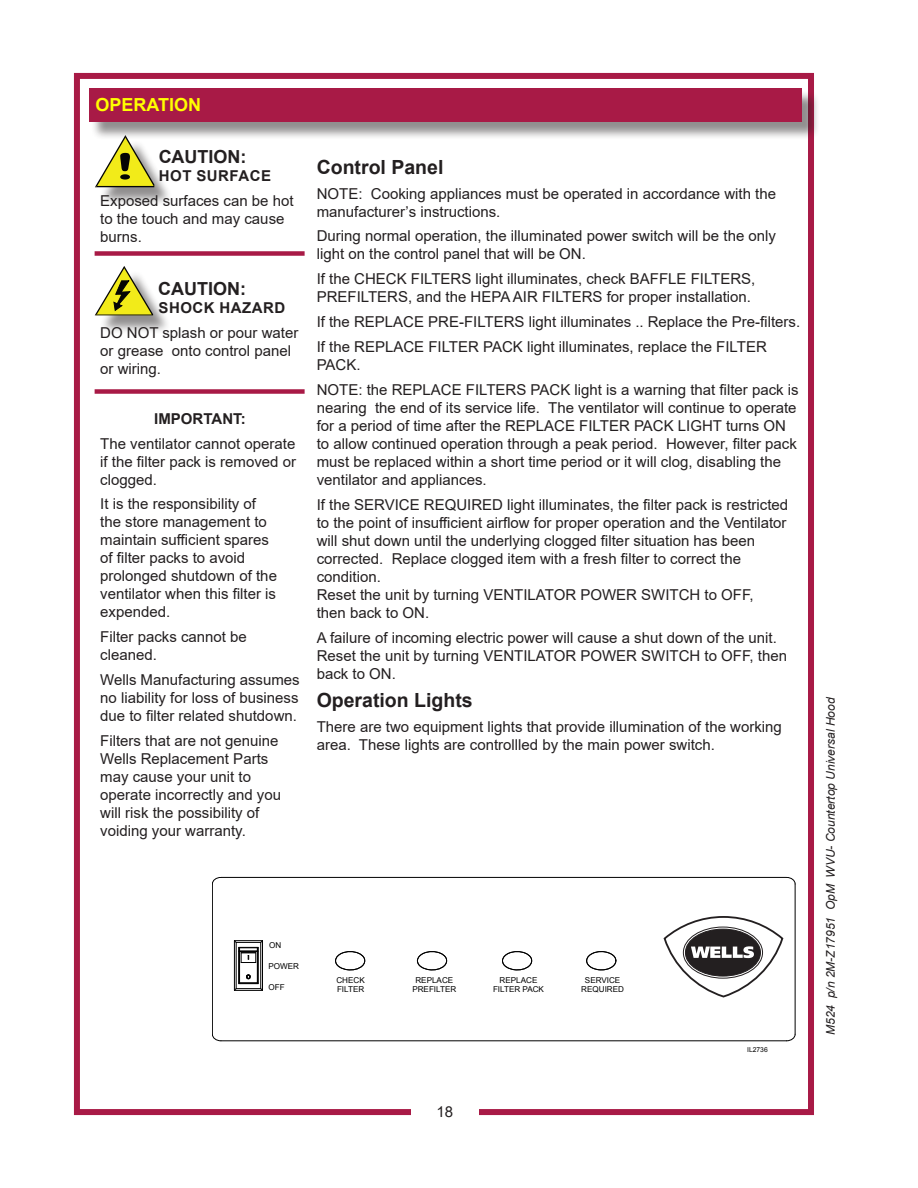
<style>
.page{position:relative;width:918px;height:1188px;background:#fff}
.page>*{position:absolute;margin:0;border:0;box-sizing:border-box;transform-origin:0 0}
.Sub_Header{font:700 19.5px "Arial";color:#231f20}
.Body_Text{font:700 18px "Arial";color:#231f20}
.t1{font:700 18px "Arial";color:#ff0}
.Body_Text-2{font:15px/18px "Arial";color:#231f20}
.Body_Text-3{font:700 15px "Arial";letter-spacing:.035em;color:#231f20}
.Body_Text-4{font:700 15px "Arial";color:#231f20}
.t2{font:italic 12px "Arial";color:#231f20}
.t3{font:8.1px/9.8px "Arial";color:#000;text-align:center}
.t4{font:6.75px "Arial";color:#000}
</style>
<div class="page">
<div style="left:74px;top:73px;width:740px;height:1042px;border:6px solid #a81a46"></div>
<div style="left:411px;top:1102px;width:68px;height:21px;background:#fff"></div>
<div style="left:91px;top:90px;width:729px;height:50px;background:#231f20;opacity:.5"></div>
<div style="left:89px;top:88px;width:713px;height:34px;background:#a81a46"></div>
<div style="left:98px;top:139px;width:75px;height:67px;background:#231f20;opacity:.5"></div>
<svg style="left:95px;top:135px;width:59px;height:52px"></svg>
<div style="left:98px;top:270px;width:73px;height:64px;background:#231f20;opacity:.5"></div>
<svg style="left:95px;top:266px;width:58px;height:49px"></svg>
<div style="left:95px;top:251px;width:210px;height:5px;background:#a81a46"></div>
<div style="left:95px;top:389px;width:210px;height:5px;background:#a81a46"></div>
<hr style="left:257px;top:951px;width:1px;height:32px;background:#000">
<hr style="left:239px;top:951px;width:1px;height:32px;background:#000">
<hr style="left:238px;top:947px;width:1px;height:37px;background:#000">
<hr style="left:258px;top:947px;width:1px;height:37px;background:#000">
<svg style="left:234px;top:974px;width:29px;height:17px"></svg>
<hr style="left:236px;top:942px;width:1px;height:47px;background:#000">
<hr style="left:234px;top:941px;width:1px;height:49px;background:#000">
<svg style="left:234px;top:940px;width:29px;height:23px"></svg>
<hr style="left:260px;top:942px;width:1px;height:47px;background:#000">
<hr style="left:262px;top:941px;width:1px;height:49px;background:#000">
<svg style="left:212px;top:1034px;width:9px;height:7px"></svg>
<svg style="left:786px;top:1034px;width:9px;height:7px"></svg>
<svg style="left:787px;top:877px;width:8px;height:7px"></svg>
<svg style="left:212px;top:877px;width:9px;height:7px"></svg>
<hr style="left:221px;top:1041px;width:566px;height:1px;background:#000">
<hr style="left:795px;top:884px;width:1px;height:150px;background:#000">
<hr style="left:221px;top:877px;width:566px;height:1px;background:#000">
<hr style="left:212px;top:884px;width:1px;height:150px;background:#000">
<svg style="left:586px;top:951px;width:30px;height:20px"></svg>
<svg style="left:502px;top:951px;width:30px;height:20px"></svg>
<svg style="left:417px;top:951px;width:30px;height:20px"></svg>
<svg style="left:335px;top:951px;width:30px;height:20px"></svg>
<svg style="left:663px;top:916px;width:121px;height:82px"></svg>
<p class="t1" style="left:96px;top:92px;width:107px">OPERATION</p>
<p class="Body_Text" style="left:159px;top:144px;width:89px">CAUTION:</p>
<p class="Body_Text-3" style="left:159px;top:165px;width:114px">HOT SURFACE</p>
<p class="Body_Text-2" style="left:100px;top:191px;width:195px">Exposed surfaces can be hot to the touch and may cause burns.</p>
<p class="Body_Text" style="left:158px;top:276px;width:89px">CAUTION:</p>
<p class="Body_Text-3" style="left:159px;top:297px;width:128px">SHOCK HAZARD</p>
<p class="Body_Text-2" style="left:100px;top:324px;width:200px">DO NOT splash or pour water or grease onto control panel or wiring.</p>
<p class="Body_Text-4" style="left:154px;top:408px;width:93px">IMPORTANT:</p>
<p class="Body_Text-2" style="left:100px;top:434px;width:197px;text-align:justify">The ventilator cannot operate if the filter pack is removed or clogged.</p>
<p class="Body_Text-2" style="left:100px;top:495px;width:178px">It is the responsibility of the store management to maintain sufficient spares of filter packs to avoid prolonged shutdown of the ventilator when this filter is expended.</p>
<p class="Body_Text-2" style="left:100px;top:628px;width:148px">Filter packs cannot be cleaned.</p>
<p class="Body_Text-2" style="left:100px;top:671px;width:201px;text-align:justify">Wells Manufacturing assumes no liability for loss of business due to filter related shutdown.</p>
<p class="Body_Text-2" style="left:100px;top:732px;width:182px">Filters that are not genuine<br>Wells Replacement Parts may cause your unit to operate incorrectly and you will risk the possibility of voiding your warranty.</p>
<p class="Sub_Header" style="left:317px;top:153px;width:128px">Control Panel</p>
<p class="Body_Text-2" style="left:317px;top:184px;width:461px">NOTE: Cooking appliances must be operated in accordance with the manufacturer’s instructions.</p>
<p class="Body_Text-2" style="left:317px;top:227px;width:461px">During normal operation, the illuminated power switch will be the only light on the control panel that will be ON.</p>
<p class="Body_Text-2" style="left:317px;top:270px;width:440px">If the CHECK FILTERS light illuminates, check BAFFLE FILTERS,<br>PREFILTERS, and the HEPA AIR FILTERS for proper installation.</p>
<p class="Body_Text-2" style="left:317px;top:313px;width:485px">If the REPLACE PRE-FILTERS light illuminates .. Replace the Pre-filters.</p>
<p class="Body_Text-2" style="left:317px;top:338px;width:452px">If the REPLACE FILTER PACK light illuminates, replace the FILTER<br>PACK.</p>
<p class="Body_Text-2" style="left:317px;top:381px;width:484px">NOTE: the REPLACE FILTERS PACK light is a warning that filter pack is nearing the end of its service life. The ventilator will continue to operate for a period of time after the REPLACE FILTER PACK LIGHT turns ON to allow continued operation through a peak period. However, filter pack must be replaced within a short time period or it will clog, disabling the ventilator and appliances.</p>
<p class="Body_Text-2" style="left:317px;top:495px;width:473px">If the SERVICE REQUIRED light illuminates, the filter pack is restricted to the point of insufficient airflow for proper operation and the Ventilator will shut down until the underlying clogged filter situation has been corrected. Replace clogged item with a fresh filter to correct the condition.<br>Reset the unit by turning VENTILATOR POWER SWITCH to OFF,<br>then back to ON.</p>
<p class="Body_Text-2" style="left:317px;top:628px;width:472px">A failure of incoming electric power will cause a shut down of the unit.<br>Reset the unit by turning VENTILATOR POWER SWITCH to OFF, then back to ON.</p>
<p class="Sub_Header" style="left:317px;top:687px;width:158px">Operation Lights</p>
<p class="Body_Text-2" style="left:317px;top:718px;width:467px">There are two equipment lights that provide illumination of the working area. These lights are controllled by the main power switch.</p>
<p class="t3" style="left:269px;top:941px;width:14px">ON</p>
<p class="t3" style="left:269px;top:962px;width:32px">POWER</p>
<p class="t3" style="left:269px;top:983px;width:18px">OFF</p>
<p class="t3" style="left:336px;top:975px;width:30px;text-align:left">CHECK<br>FILTER</p>
<p class="t3" style="left:412px;top:975px;width:45px">REPLACE<br>PREFILTER</p>
<p class="t3" style="left:493px;top:975px;width:53px">REPLACE<br>FILTER PACK</p>
<p class="t3" style="left:581px;top:975px;width:44px">SERVICE<br>REQUIRED</p>
<p class="Body_Text-2" style="left:436px;top:1102px;width:18px">18</p>
<p class="t4" style="left:747px;top:1045px;width:22px">IL2736</p>
<p class="t2" style="left:823px;top:1035px;width:339px;rotate:-90deg">M524 p/n 2M-Z17951 OpM WVU- Countertop Universal Hood</p>
</div>
